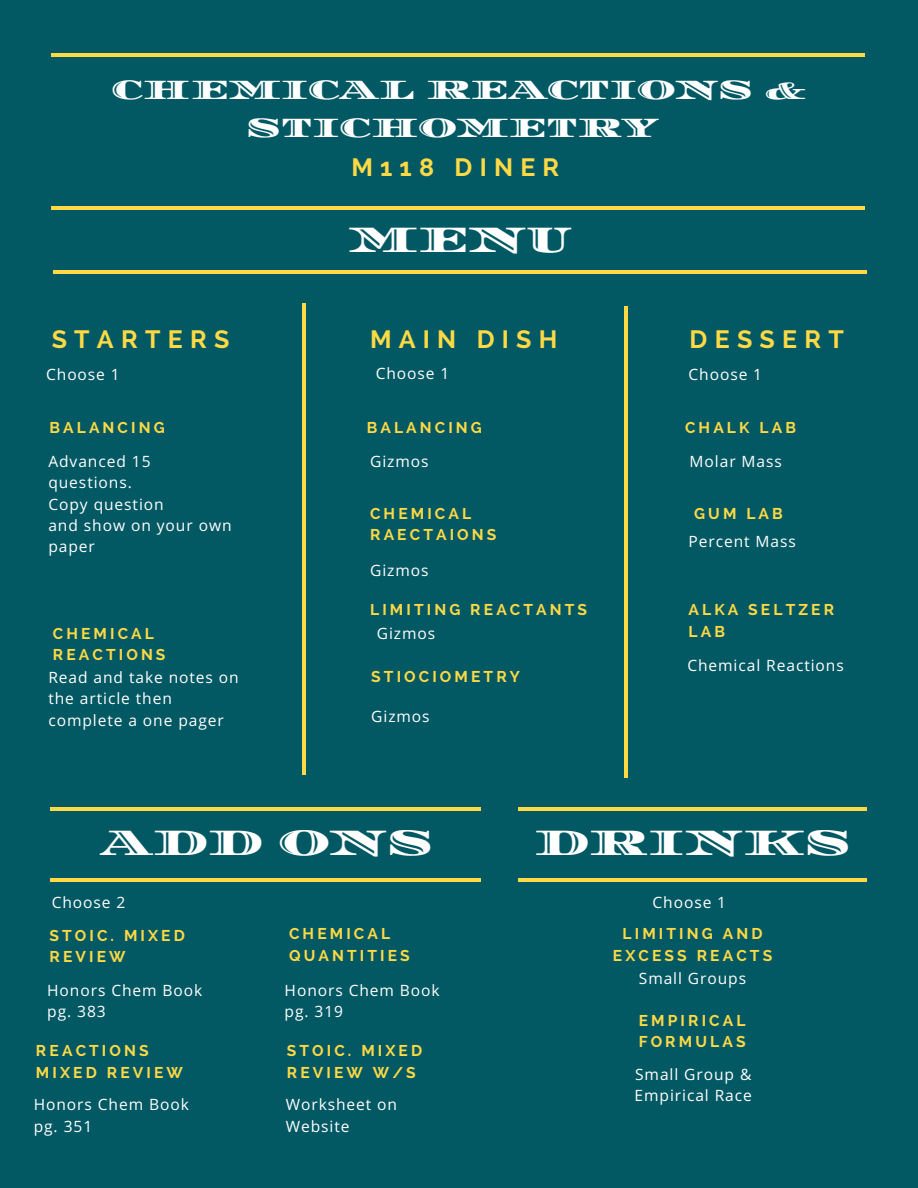
<style>
.page{position:relative;width:918px;height:1188px;background:#035963}
.page>*{position:absolute;margin:0;border:0;box-sizing:border-box;transform-origin:0 0}
.t1{font:37.35px "Diplomata SC";color:#fff}
.t2{font:28.05px/38.2px "Diplomata SC";color:#fff;text-align:center}
.t3{font:700 24.9px "Raleway";letter-spacing:.29em;color:#ffda44}
.t4{font:15.6px/21.3px "Open Sans";letter-spacing:.06em;color:#fff}
.t5{font:700 15.6px/21.3px "Raleway";letter-spacing:.2em;color:#ffda44}
</style>
<div class="page">
<hr style="left:52px;top:53px;width:813px;height:3px;background:#ffda44">
<hr style="left:52px;top:206px;width:813px;height:3px;background:#ffda44">
<hr style="left:53px;top:270px;width:813px;height:3px;background:#ffda44">
<hr style="left:50px;top:808px;width:431px;height:3px;background:#ffda44">
<hr style="left:303px;top:304px;width:3px;height:471px;background:#ffda44">
<hr style="left:624px;top:306px;width:4px;height:471px;background:#ffda44">
<hr style="left:50px;top:879px;width:431px;height:3px;background:#ffda44">
<hr style="left:518px;top:808px;width:349px;height:3px;background:#ffda44">
<hr style="left:518px;top:879px;width:349px;height:3px;background:#ffda44">
<h2 class="t2" style="left:112px;top:71px;width:695px">CHEMICAL REACTIONS &amp;<br>STICHOMETRY</h2>
<h3 class="t3" style="left:351px;top:152px;width:210px">M118 DINER</h3>
<h3 class="t3" style="left:52px;top:324px;width:179px">STARTERS</h3>
<h1 class="t1" style="left:349px;top:217px;width:225px">MENU</h1>
<h3 class="t3" style="left:370px;top:324px;width:189px">MAIN DISH</h3>
<h3 class="t3" style="left:690px;top:324px;width:156px">DESSERT</h3>
<p class="t4" style="left:46px;top:364px;width:75px">Choose 1</p>
<p class="t4" style="left:376px;top:362px;width:75px">Choose 1</p>
<p class="t4" style="left:688px;top:364px;width:75px">Choose 1</p>
<p class="t5" style="left:49px;top:417px;width:117px">BALANCING</p>
<p class="t4" style="left:48px;top:450px;width:185px">Advanced 15 questions.<br>Copy question<br>and show on your own paper</p>
<p class="t5" style="left:53px;top:623px;width:114px">CHEMICAL<br>REACTIONS</p>
<p class="t4" style="left:48px;top:666px;width:192px">Read and take notes on the article then complete a one pager</p>
<p class="t5" style="left:367px;top:417px;width:117px">BALANCING</p>
<p class="t4" style="left:370px;top:450px;width:60px">Gizmos</p>
<p class="t5" style="left:370px;top:502px;width:128px">CHEMICAL<br>RAECTAIONS</p>
<p class="t4" style="left:370px;top:559px;width:60px">Gizmos</p>
<p class="t5" style="left:370px;top:599px;width:219px">LIMITING REACTANTS</p>
<p class="t4" style="left:377px;top:622px;width:60px">Gizmos</p>
<p class="t5" style="left:371px;top:666px;width:150px">STIOCIOMETRY</p>
<p class="t4" style="left:371px;top:706px;width:60px">Gizmos</p>
<p class="t5" style="left:685px;top:417px;width:112px">CHALK LAB</p>
<p class="t4" style="left:690px;top:450px;width:94px">Molar Mass</p>
<p class="t5" style="left:694px;top:502px;width:90px">GUM LAB</p>
<p class="t4" style="left:688px;top:530px;width:109px">Percent Mass</p>
<p class="t5" style="left:688px;top:599px;width:147px">ALKA SELTZER<br>LAB</p>
<p class="t4" style="left:687px;top:654px;width:158px">Chemical Reactions</p>
<h1 class="t1" style="left:100px;top:820px;width:335px">ADD ONS</h1>
<h1 class="t1" style="left:534px;top:820px;width:319px">DRINKS</h1>
<p class="t4" style="left:52px;top:891px;width:75px">Choose 2</p>
<p class="t4" style="left:652px;top:891px;width:75px">Choose 1</p>
<p class="t5" style="left:49px;top:924px;width:137px">STOIC. MIXED<br>REVIEW</p>
<p class="t4" style="left:47px;top:979px;width:157px">Honors Chem Book pg. 383</p>
<p class="t5" style="left:613px;top:923px;width:161px;text-align:center">LIMITING AND<br>EXCESS REACTS</p>
<p class="t5" style="left:289px;top:923px;width:122px">CHEMICAL<br>QUANTITIES</p>
<p class="t4" style="left:639px;top:968px;width:109px">Small Groups</p>
<p class="t4" style="left:285px;top:979px;width:157px">Honors Chem Book pg. 319</p>
<p class="t5" style="left:287px;top:1040px;width:137px">STOIC. MIXED<br>REVIEW W/S</p>
<p class="t4" style="left:286px;top:1094px;width:113px">Worksheet on<br>Website</p>
<p class="t5" style="left:639px;top:1010px;width:108px">EMPIRICAL<br>FORMULAS</p>
<p class="t5" style="left:36px;top:1040px;width:148px">REACTIONS<br>MIXED REVIEW</p>
<p class="t4" style="left:635px;top:1063px;width:119px">Small Group &amp;<br>Empirical Race</p>
<p class="t4" style="left:34px;top:1094px;width:157px">Honors Chem Book pg. 351</p>
</div>
